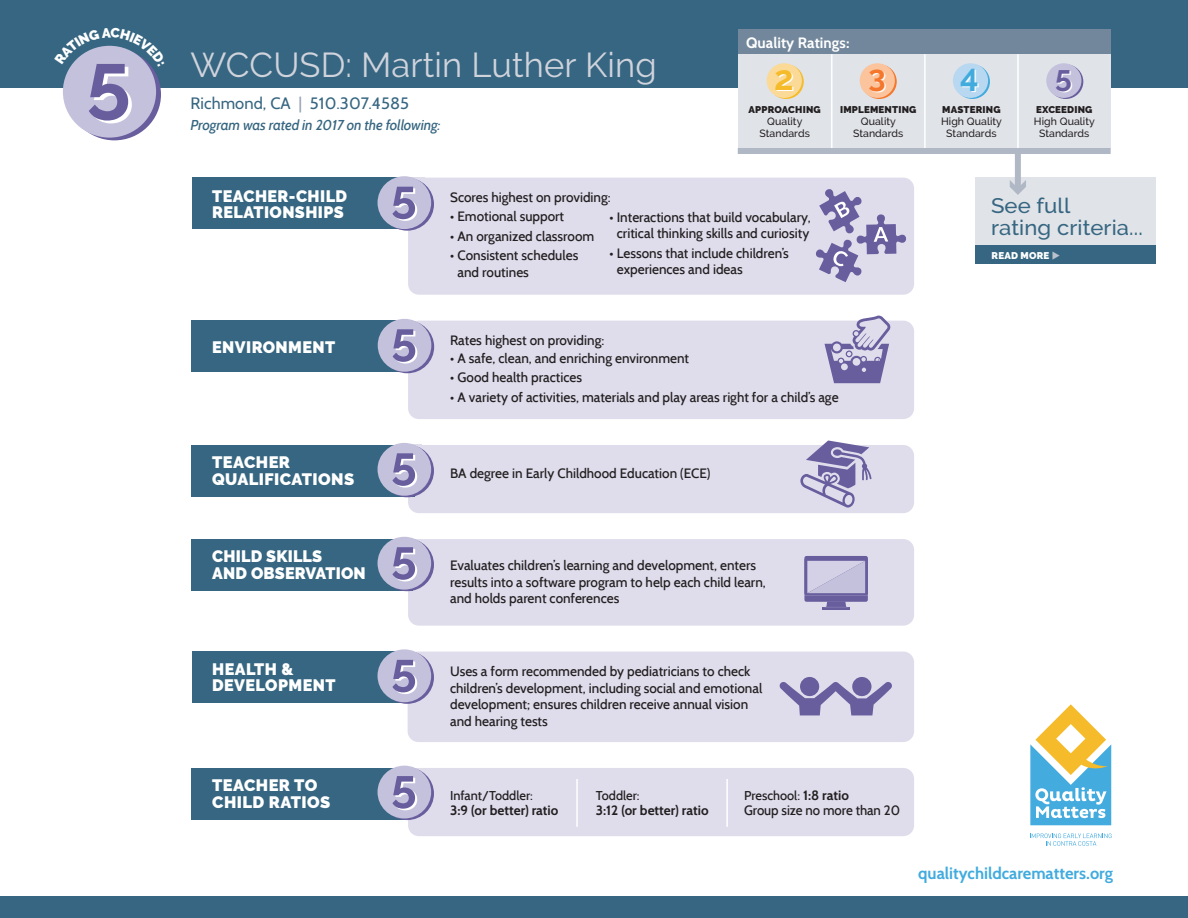
<style>
.page{position:relative;width:1188px;height:918px;background:#fff}
.page>*{position:absolute;margin:0;border:0;box-sizing:border-box;transform-origin:0 0}
.t1{font:34.5px "Raleway";letter-spacing:.005em;color:#d0d3dc}
.t2{font:700 34.2px "Raleway";color:#f5bb2b}
.t3{font:700 31.95px "Raleway";color:#42abde}
.t4{font:700 30.45px "Raleway";color:#f4772c}
.t5{font:700 29.7px "Raleway";color:#685e9e}
.t6{font:500 21px/21.8px "Raleway";letter-spacing:.005em;color:#366681;scale:1.05 1}
.t7{font:900 16.5px/16.5px "Raleway";letter-spacing:.025em;color:#fff}
.t8{font:700 16.5px "Cabin";color:#42abde}
.t9{font:16.5px "Cabin";letter-spacing:.005em;color:#366681}
.t10{font:700 15px "Cabin";letter-spacing:.005em;color:#fff}
.t11{font:italic 500 14.25px "Cabin";letter-spacing:-.01em;color:#366681}
.t12{font:500 13.5px/16.5px "Cabin";color:#231f20}
.t13{font:700 13.5px "Cabin";color:#231f20}
.t14{font:500 12.75px "Cabin";color:#231f20}
.t15{font:500 10.5px/12px "Raleway";letter-spacing:.005em;color:#231f20;text-align:center}
.t16{font:900 9.75px "Raleway";letter-spacing:.02em;color:#231f20}
.t17{font:900 9.75px "Raleway";letter-spacing:.02em;color:#fff}
.s1{color:#94a1b2}
.s2{color:#bac1cc}
.s3{font-weight:700;font-size:13.5px}
</style>
<div class="page">
<div style="left:0;top:0;width:1188px;height:88px;background:#366681"></div>
<div style="left:0;top:896px;width:1188px;height:22px;background:#366681"></div>
<svg style="left:1030px;top:834px;width:82px;height:12px"></svg>
<svg style="left:1030px;top:704px;width:81px;height:121px"></svg>
<div style="left:975px;top:178px;width:180px;height:75px;background:#e0e3e8"></div>
<div style="left:975px;top:246px;width:180px;height:18px;background:#366681"></div>
<div style="left:1015px;top:136px;width:6px;height:53px;background:#b1b8c5"></div>
<div style="left:738px;top:54px;width:373px;height:94px;background:#e0e3e8"></div>
<div style="left:738px;top:29px;width:373px;height:25px;background:#73879c"></div>
<hr style="left:831px;top:54px;width:2px;height:94px;background:#fff">
<hr style="left:924px;top:54px;width:2px;height:94px;background:#fff">
<hr style="left:1017px;top:54px;width:2px;height:94px;background:#fff">
<svg style="left:955px;top:64px;width:35px;height:35px"></svg>
<div style="left:953px;top:63px;width:35px;height:35px;background:#b7d8f0;border-radius:50%"></div>
<svg style="left:862px;top:64px;width:35px;height:35px"></svg>
<div style="left:860px;top:63px;width:35px;height:35px;background:#fbc49d;border-radius:50%"></div>
<svg style="left:769px;top:64px;width:35px;height:35px"></svg>
<div style="left:767px;top:63px;width:35px;height:35px;background:#fada96;border-radius:50%"></div>
<svg style="left:1048px;top:64px;width:35px;height:35px"></svg>
<div style="left:1046px;top:63px;width:35px;height:35px;background:#c4c1dc;border-radius:50%"></div>
<div style="left:738px;top:148px;width:373px;height:6px;background:#b1b8c5"></div>
<div style="left:68px;top:49px;width:93px;height:91px;background:#685e9e;border-radius:50%"></div>
<div style="left:63px;top:46px;width:93px;height:92px;background:#c4c1dc;border-radius:50%"></div>
<svg style="left:978px;top:180px;width:175px;height:66px"></svg>
<div style="left:408px;top:321px;width:506px;height:98px;background:#dfddec;border-radius:11px"></div>
<div style="left:192px;top:321px;width:216px;height:51px;background:#366681"></div>
<svg style="left:825px;top:316px;width:66px;height:67px"></svg>
<svg style="left:381px;top:320px;width:53px;height:53px"></svg>
<div style="left:378px;top:319px;width:53px;height:53px;background:#c4c1dc;border-radius:50%"></div>
<svg style="left:393px;top:329px;width:24px;height:35px"></svg>
<div style="left:408px;top:445px;width:506px;height:68px;background:#dfddec;border-radius:11px"></div>
<div style="left:192px;top:445px;width:223px;height:51px;background:#366681"></div>
<svg style="left:800px;top:440px;width:72px;height:68px"></svg>
<svg style="left:380px;top:445px;width:54px;height:52px"></svg>
<div style="left:378px;top:443px;width:53px;height:53px;background:#c4c1dc;border-radius:50%"></div>
<svg style="left:392px;top:453px;width:25px;height:35px"></svg>
<div style="left:408px;top:768px;width:506px;height:68px;background:#dfddec;border-radius:11px"></div>
<div style="left:192px;top:768px;width:216px;height:51px;background:#366681"></div>
<svg style="left:380px;top:767px;width:54px;height:53px"></svg>
<div style="left:378px;top:766px;width:53px;height:52px;background:#c4c1dc;border-radius:50%"></div>
<svg style="left:392px;top:776px;width:25px;height:34px"></svg>
<div style="left:408px;top:178px;width:506px;height:117px;background:#dfddec;border-radius:11px"></div>
<div style="left:192px;top:178px;width:218px;height:51px;background:#366681"></div>
<svg style="left:380px;top:178px;width:54px;height:53px"></svg>
<div style="left:378px;top:176px;width:53px;height:53px;background:#c4c1dc;border-radius:50%"></div>
<svg style="left:392px;top:187px;width:25px;height:34px"></svg>
<svg style="left:816px;top:189px;width:90px;height:93px"></svg>
<div style="left:408px;top:539px;width:506px;height:87px;background:#dfddec;border-radius:11px"></div>
<div style="left:192px;top:539px;width:221px;height:51px;background:#366681"></div>
<svg style="left:380px;top:538px;width:54px;height:53px"></svg>
<div style="left:378px;top:537px;width:53px;height:53px;background:#c4c1dc;border-radius:50%"></div>
<svg style="left:392px;top:547px;width:25px;height:34px"></svg>
<hr style="left:823px;top:608px;width:27px;height:2px;background:#685e9e">
<svg style="left:804px;top:556px;width:64px;height:52px"></svg>
<div style="left:408px;top:652px;width:506px;height:90px;background:#dfddec;border-radius:11px"></div>
<div style="left:192px;top:652px;width:216px;height:51px;background:#366681"></div>
<svg style="left:380px;top:651px;width:54px;height:53px"></svg>
<div style="left:378px;top:649px;width:53px;height:53px;background:#c4c1dc;border-radius:50%"></div>
<svg style="left:392px;top:660px;width:25px;height:34px"></svg>
<svg style="left:779px;top:677px;width:113px;height:38px"></svg>
<hr style="left:576px;top:779px;width:2px;height:48px;background:#fff">
<hr style="left:726px;top:779px;width:2px;height:48px;background:#fff">
<svg style="left:63px;top:45px;width:98px;height:78px"></svg>
<h1 class="t1" style="left:191px;top:45px;width:468px">WCCUSD: Martin Luther King</h1>
<p class="t9" style="left:191px;top:94px;width:220px">Richmond, CA <span class="s1">|</span> 510.307.4585</p>
<p class="t11" style="left:191px;top:116px;width:252px">Program was rated in 2017 on the following:</p>
<p class="t10" style="left:746px;top:33px;width:105px">Quality Ratings:</p>
<h2 class="t2" style="left:774px;top:58px;width:21px">2</h2>
<h3 class="t4" style="left:868px;top:59px;width:19px">3</h3>
<h3 class="t3" style="left:960px;top:58px;width:20px">4</h3>
<h3 class="t5" style="left:1055px;top:60px;width:18px">5</h3>
<p class="t16" style="left:749px;top:104px;width:74px">APPROACHING</p>
<p class="t15" style="left:760px;top:116px;width:52px">Quality<br>Standards</p>
<p class="t16" style="left:840px;top:104px;width:78px">IMPLEMENTING</p>
<p class="t15" style="left:853px;top:116px;width:52px">Quality<br>Standards</p>
<p class="t16" style="left:942px;top:104px;width:60px">MASTERING</p>
<p class="t15" style="left:941px;top:116px;width:62px">High Quality<br>Standards</p>
<p class="t16" style="left:1036px;top:104px;width:58px">EXCEEDING</p>
<p class="t15" style="left:1034px;top:116px;width:62px">High Quality<br>Standards</p>
<p class="t7" style="left:212px;top:187px;width:136px">TEACHER-CHILD<br>RELATIONSHIPS</p>
<p class="t12" style="left:450px;top:189px;width:162px">Scores highest on providing:</p>
<p class="t12" style="left:450px;top:208px;width:116px">• Emotional support</p>
<p class="t12" style="left:450px;top:228px;width:146px">• An organized classroom</p>
<p class="t12" style="left:458px;top:247px;width:122px;text-indent:-7px">• Consistent schedules and routines</p>
<p class="t12" style="left:609px;top:209px;width:203px;text-align:center">• Interactions that build vocabulary, critical thinking skills and curiosity</p>
<p class="t12" style="left:617px;top:245px;width:173px;text-indent:-7px">• Lessons that include children’s experiences and ideas</p>
<p class="t7" style="left:212px;top:339px;width:124px">ENVIRONMENT</p>
<p class="t12" style="left:450px;top:332px;width:156px">Rates highest on providing:</p>
<p class="t12" style="left:450px;top:350px;width:241px">• A safe, clean, and enriching environment</p>
<p class="t12" style="left:450px;top:369px;width:133px">• Good health practices</p>
<p class="t12" style="left:450px;top:389px;width:390px">• A variety of activities, materials and play areas right for a child’s age</p>
<p class="t7" style="left:212px;top:454px;width:144px">TEACHER<br>QUALIFICATIONS</p>
<p class="t12" style="left:450px;top:465px;width:262px">BA degree in Early Childhood Education (ECE)</p>
<h3 class="t6" style="left:991px;top:195px;width:146px">See full<br>rating criteria...</h3>
<p class="t17" style="left:992px;top:249px;width:70px">READ MORE <span class="s2">◆</span></p>
<p class="t7" style="left:212px;top:548px;width:155px">CHILD SKILLS<br>AND OBSERVATION</p>
<p class="t7" style="left:212px;top:661px;width:125px">HEALTH &amp;<br>DEVELOPMENT</p>
<p class="t7" style="left:212px;top:777px;width:120px">TEACHER TO<br>CHILD RATIOS</p>
<p class="t12" style="left:450px;top:557px;width:317px">Evaluates children’s learning and development, enters results into a software program to help each child learn, and holds parent conferences</p>
<p class="t12" style="left:450px;top:663px;width:314px">Uses a form recommended by pediatricians to check children’s development, including social and emotional development; ensures children receive annual vision and hearing tests</p>
<p class="t14" style="left:450px;top:787px;width:84px">Infant/Toddler:</p>
<p class="t14" style="left:596px;top:787px;width:45px">Toddler:</p>
<p class="t14" style="left:744px;top:787px;width:106px">Preschool: <span class="s3">1:8 ratio</span></p>
<p class="t13" style="left:450px;top:802px;width:110px">3:9 (or better) ratio</p>
<p class="t13" style="left:596px;top:802px;width:114px">3:12 (or better) ratio</p>
<p class="t12" style="left:744px;top:802px;width:157px">Group size no more than 20</p>
<p class="t8" style="left:918px;top:863px;width:196px">qualitychildcarematters.org</p>
</div>
